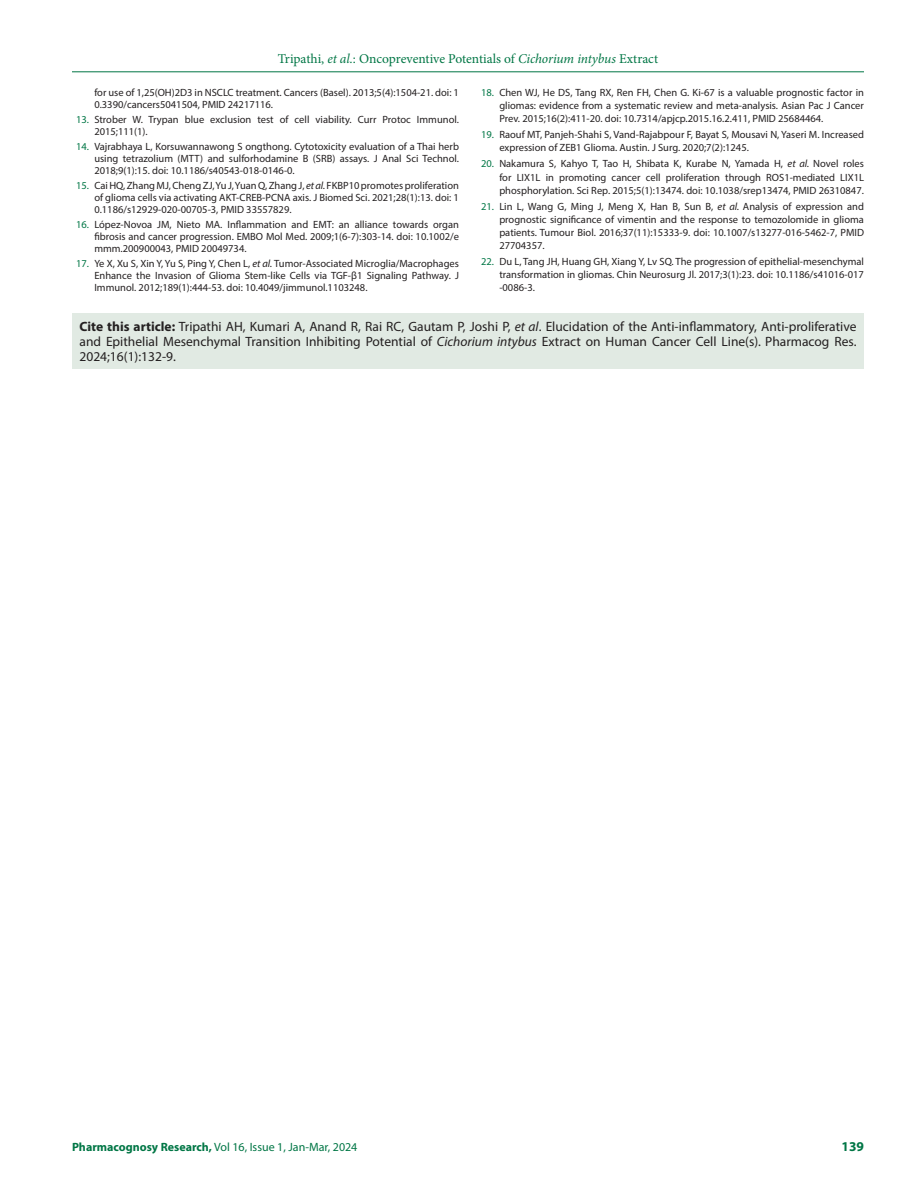
<style>
.page{position:relative;width:918px;height:1188px;background:#fff}
.page>*{position:absolute;margin:0;border:0;box-sizing:border-box;transform-origin:0 0}
.ABS_TXT{font:13.5px/15px "Myriad Pro";color:#231f20;text-align:justify}
.t1{font:13.5px "Minion Pro";color:#007645}
.t2{font:700 13.5px "Myriad Pro";color:#007645}
.t3{font:12px "Myriad Pro";color:#007645}
.t4{font:10.5px/12px "Myriad Pro";color:#231f20;text-align:justify}
.s1{font-style:italic}
.s2{color:#007645}
.s3{font-weight:700}
</style>
<div class="page">
<hr style="left:72px;top:72px;width:792px;height:1px;background:#007645">
<div style="left:72px;top:314px;width:792px;height:55px;background:#e1eae3"></div>
<p class="t1" style="left:278px;top:50px;width:382px">Tripathi, <span class="s1">et al.</span>: Oncopreventive Potentials of <span class="s1">Cichorium intybus</span> Extract</p>
<p class="t4" style="left:94px;top:86px;width:366px">for use of 1,25(OH)2D3 in NSCLC treatment. Cancers (Basel). 2013;5(4):1504-21. doi: 1<br>0.3390/cancers5041504, PMID 24217116.</p>
<p class="t4" style="left:94px;top:113px;width:366px;text-indent:-18px"><span class="s2">13.</span> Strober W. Trypan blue exclusion test of cell viability. Curr Protoc Immunol.<br>2015;111(1).</p>
<p class="t4" style="left:94px;top:140px;width:366px;text-indent:-18px"><span class="s2">14.</span> Vajrabhaya L, Korsuwannawong S ongthong. Cytotoxicity evaluation of a Thai herb using tetrazolium (MTT) and sulforhodamine B (SRB) assays. J Anal Sci Technol.<br>2018;9(1):15. doi: 10.1186/s40543-018-0146-0.</p>
<p class="t4" style="left:94px;top:179px;width:366px;text-indent:-18px"><span class="s2">15.</span> Cai HQ, Zhang MJ, Cheng ZJ, Yu J, Yuan Q, Zhang J, <span class="s1">et al.</span> FKBP10 promotes proliferation of glioma cells via activating AKT-CREB-PCNA axis. J Biomed Sci. 2021;28(1):13. doi: 1<br>0.1186/s12929-020-00705-3, PMID 33557829.</p>
<p class="t4" style="left:94px;top:218px;width:366px;text-indent:-18px"><span class="s2">16.</span> López‐Novoa JM, Nieto MA. Inflammation and EMT: an alliance towards organ fibrosis and cancer progression. EMBO Mol Med. 2009;1(6-7):303-14. doi: 10.1002/e mmm.200900043, PMID 20049734.</p>
<p class="t4" style="left:94px;top:257px;width:366px;text-indent:-18px"><span class="s2">17.</span> Ye X, Xu S, Xin Y, Yu S, Ping Y, Chen L, <span class="s1">et al.</span> Tumor-Associated Microglia/Macrophages Enhance the Invasion of Glioma Stem-like Cells via TGF-β1 Signaling Pathway. J Immunol. 2012;189(1):444-53. doi: 10.4049/jimmunol.1103248.</p>
<p class="t4" style="left:499px;top:86px;width:366px;line-height:13px;text-indent:-18px"><span class="s2">18.</span> Chen WJ, He DS, Tang RX, Ren FH, Chen G. Ki-67 is a valuable prognostic factor in gliomas: evidence from a systematic review and meta-analysis. Asian Pac J Cancer Prev. 2015;16(2):411-20. doi: 10.7314/apjcp.2015.16.2.411, PMID 25684464.</p>
<p class="t4" style="left:499px;top:128px;width:366px;line-height:13px;text-indent:-18px"><span class="s2">19.</span> Raouf MT, Panjeh-Shahi S, Vand-Rajabpour F, Bayat S, Mousavi N, Yaseri M. Increased expression of ZEB1 Glioma. Austin. J Surg. 2020;7(2):1245.</p>
<p class="t4" style="left:499px;top:157px;width:366px;line-height:13px;text-indent:-18px"><span class="s2">20.</span> Nakamura S, Kahyo T, Tao H, Shibata K, Kurabe N, Yamada H, <span class="s1">et al.</span> Novel roles for LIX1L in promoting cancer cell proliferation through ROS1-mediated LIX1L phosphorylation. Sci Rep. 2015;5(1):13474. doi: 10.1038/srep13474, PMID 26310847.</p>
<p class="t4" style="left:499px;top:199px;width:366px;line-height:13px;text-indent:-18px"><span class="s2">21.</span> Lin L, Wang G, Ming J, Meng X, Han B, Sun B, <span class="s1">et al.</span> Analysis of expression and prognostic significance of vimentin and the response to temozolomide in glioma patients. Tumour Biol. 2016;37(11):15333-9. doi: 10.1007/s13277-016-5462-7, PMID 27704357.</p>
<p class="t4" style="left:499px;top:255px;width:366px;line-height:13px;text-indent:-18px"><span class="s2">22.</span> Du L, Tang JH, Huang GH, Xiang Y, Lv SQ. The progression of epithelial-mesenchymal transformation in gliomas. Chin Neurosurg Jl. 2017;3(1):23. doi: 10.1186/s41016-017 -0086-3.</p>
<p class="ABS_TXT" style="left:80px;top:319px;width:779px"><span class="s3">Cite this article:</span> Tripathi AH, Kumari A, Anand R, Rai RC, Gautam P, Joshi P, <span class="s1">et al</span>. Elucidation of the Anti-inflammatory, Anti-proliferative and Epithelial Mesenchymal Transition Inhibiting Potential of <span class="s1">Cichorium intybus</span> Extract on Human Cancer Cell Line(s). Pharmacog Res.<br>2024;16(1):132-9.</p>
<p class="t3" style="left:72px;top:1139px;width:287px"><span class="s3">Pharmacognosy Research,</span> Vol 16, Issue 1, Jan-Mar, 2024</p>
<p class="t2" style="left:842px;top:1137px;width:24px">139</p>
</div>
